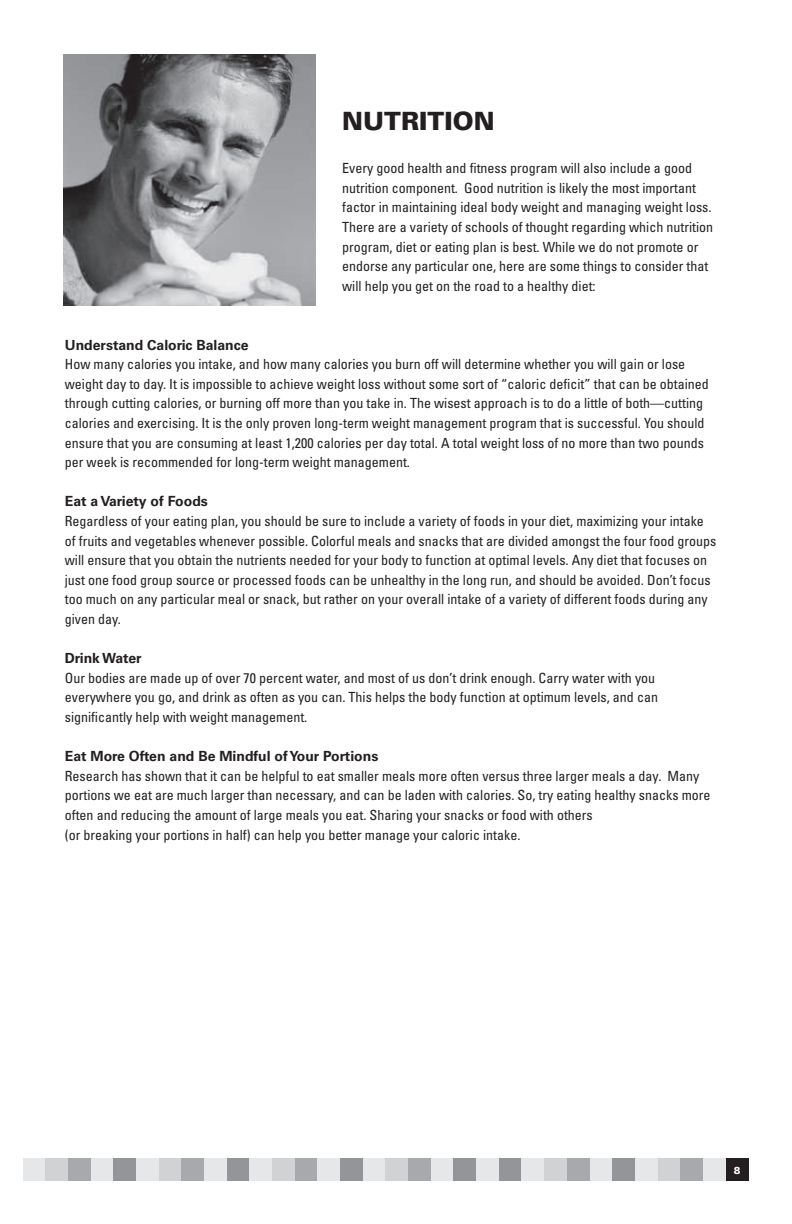
<style>
.page{position:relative;width:792px;height:1224px;background:#fff}
.page>*{position:absolute;margin:0;border:0;box-sizing:border-box;transform-origin:0 0}
.t1{font:900 25.2px "Univers";color:#231f20}
.t2{font:condensed 14px/19.6px "Univers";color:#231f20}
.t3{font:700 14px "Univers";color:#231f20}
.t4{font:900 10px "Univers";color:#fff}
</style>
<div class="page">
<div style="left:726px;top:1159px;width:22px;height:22px;background:#231f20"></div>
<div style="left:23px;top:1159px;width:22px;height:22px;background:#e6e7e9"></div>
<div style="left:45px;top:1159px;width:23px;height:22px;background:#d1d2d4"></div>
<div style="left:68px;top:1159px;width:23px;height:22px;background:#a8a9ad"></div>
<div style="left:91px;top:1159px;width:22px;height:22px;background:#e6e7e9"></div>
<div style="left:113px;top:1159px;width:23px;height:22px;background:#939598"></div>
<div style="left:136px;top:1159px;width:23px;height:22px;background:#e6e7e9"></div>
<div style="left:159px;top:1159px;width:22px;height:22px;background:#d1d2d4"></div>
<div style="left:181px;top:1159px;width:23px;height:22px;background:#a8a9ad"></div>
<div style="left:204px;top:1159px;width:23px;height:22px;background:#e6e7e9"></div>
<div style="left:227px;top:1159px;width:22px;height:22px;background:#939598"></div>
<div style="left:249px;top:1159px;width:23px;height:22px;background:#e6e7e9"></div>
<div style="left:272px;top:1159px;width:23px;height:22px;background:#d1d2d4"></div>
<div style="left:295px;top:1159px;width:23px;height:22px;background:#a8a9ad"></div>
<div style="left:318px;top:1159px;width:22px;height:22px;background:#e6e7e9"></div>
<div style="left:340px;top:1159px;width:23px;height:22px;background:#939598"></div>
<div style="left:363px;top:1159px;width:23px;height:22px;background:#e6e7e9"></div>
<div style="left:386px;top:1159px;width:22px;height:22px;background:#d1d2d4"></div>
<div style="left:408px;top:1159px;width:23px;height:22px;background:#a8a9ad"></div>
<div style="left:431px;top:1159px;width:23px;height:22px;background:#e6e7e9"></div>
<div style="left:454px;top:1159px;width:22px;height:22px;background:#939598"></div>
<div style="left:476px;top:1159px;width:23px;height:22px;background:#e6e7e9"></div>
<div style="left:499px;top:1159px;width:23px;height:22px;background:#939598"></div>
<div style="left:522px;top:1159px;width:22px;height:22px;background:#e6e7e9"></div>
<div style="left:544px;top:1159px;width:23px;height:22px;background:#d1d2d4"></div>
<div style="left:567px;top:1159px;width:23px;height:22px;background:#a8a9ad"></div>
<div style="left:590px;top:1159px;width:22px;height:22px;background:#e6e7e9"></div>
<div style="left:612px;top:1159px;width:23px;height:22px;background:#939598"></div>
<div style="left:635px;top:1159px;width:23px;height:22px;background:#e6e7e9"></div>
<div style="left:658px;top:1159px;width:22px;height:22px;background:#d1d2d4"></div>
<div style="left:680px;top:1159px;width:23px;height:22px;background:#a8a9ad"></div>
<div style="left:703px;top:1159px;width:23px;height:22px;background:#e6e7e9"></div>
<img style="left:63px;top:54px;width:252px;height:252px">
<h1 class="t1" style="left:342px;top:105px;width:154px">NUTRITION</h1>
<p class="t2" style="left:342px;top:158px;width:372px">Every good health and fitness program will also include a good nutrition component. Good nutrition is likely the most important factor in maintaining ideal body weight and managing weight loss.<br>There are a variety of schools of thought regarding which nutrition program, diet or eating plan is best. While we do not promote or endorse any particular one, here are some things to consider that will help you get on the road to a healthy diet:</p>
<p class="t3" style="left:65px;top:336px;width:185px">Understand Caloric Balance</p>
<p class="t2" style="left:65px;top:354px;width:646px">How many calories you intake, and how many calories you burn off will determine whether you will gain or lose weight day to day. It is impossible to achieve weight loss without some sort of “caloric deficit” that can be obtained through cutting calories, or burning off more than you take in. The wisest approach is to do a little of both—cutting calories and exercising. It is the only proven long-term weight management program that is successful. You should ensure that you are consuming at least 1,200 calories per day total. A total weight loss of no more than two pounds per week is recommended for long-term weight management.</p>
<p class="t3" style="left:65px;top:493px;width:145px">Eat a Variety of Foods</p>
<p class="t2" style="left:65px;top:511px;width:653px">Regardless of your eating plan, you should be sure to include a variety of foods in your diet, maximizing your intake of fruits and vegetables whenever possible. Colorful meals and snacks that are divided amongst the four food groups will ensure that you obtain the nutrients needed for your body to function at optimal levels. Any diet that focuses on just one food group source or processed foods can be unhealthy in the long run, and should be avoided. Don’t focus too much on any particular meal or snack, but rather on your overall intake of a variety of different foods during any given day.</p>
<p class="t3" style="left:65px;top:650px;width:78px">Drink Water</p>
<p class="t2" style="left:65px;top:668px;width:595px">Our bodies are made up of over 70 percent water, and most of us don’t drink enough. Carry water with you everywhere you go, and drink as often as you can. This helps the body function at optimum levels, and can significantly help with weight management.</p>
<p class="t3" style="left:65px;top:748px;width:315px">Eat More Often and Be Mindful of Your Portions</p>
<p class="t2" style="left:65px;top:766px;width:647px">Research has shown that it can be helpful to eat smaller meals more often versus three larger meals a day. Many portions we eat are much larger than necessary, and can be laden with calories. So, try eating healthy snacks more often and reducing the amount of large meals you eat. Sharing your snacks or food with others<br>(or breaking your portions in half) can help you better manage your caloric intake.</p>
<p class="t4" style="left:734px;top:1164px;width:8px">8</p>
</div>
